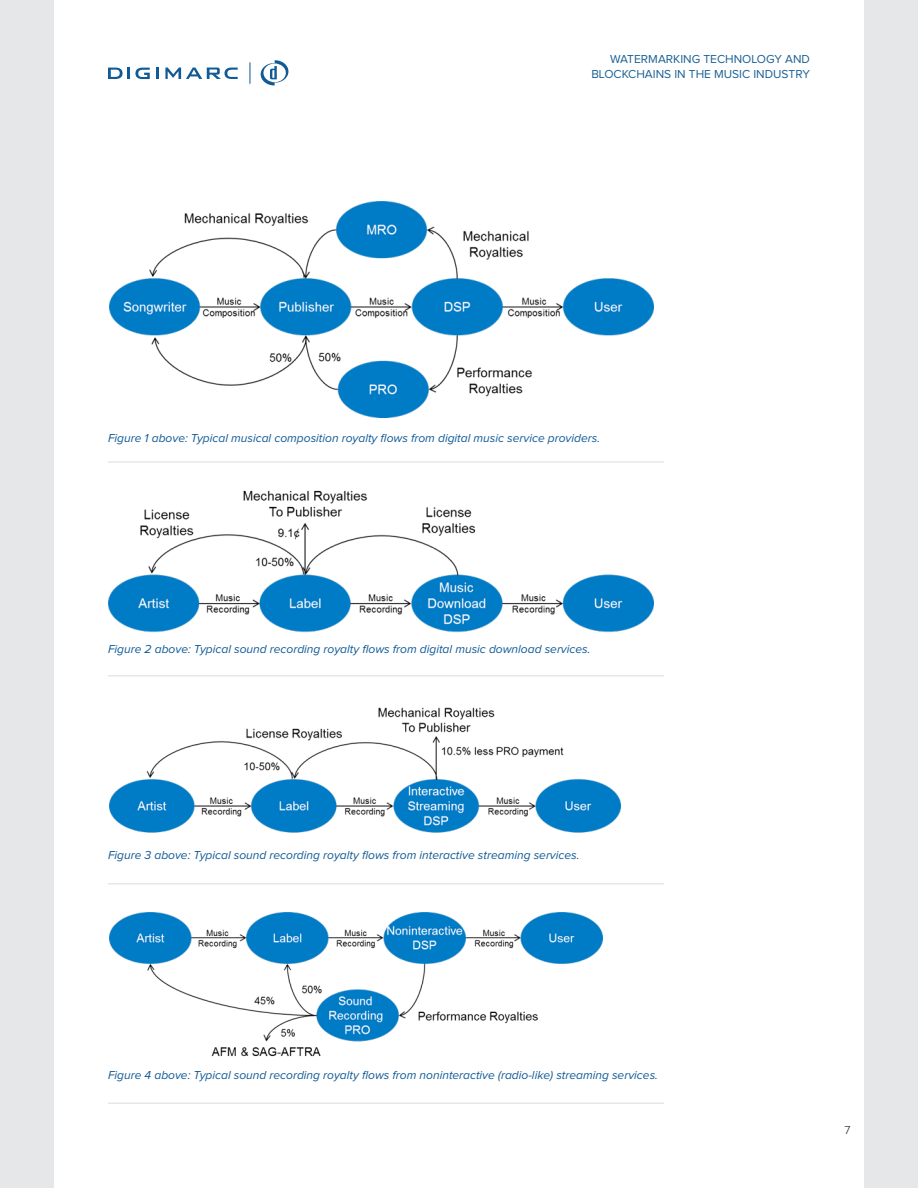
<style>
.page{position:relative;width:918px;height:1188px;background:#fff}
.page>*{position:absolute;margin:0;border:0;box-sizing:border-box;transform-origin:0 0}
.t1{font:italic 12px "Proxima Nova";color:#105a96}
.t2{font:12px/15px "Proxima Nova";color:#1b6194;text-align:right}
.t3{font:300 12px "Proxima Nova";color:#231f20}
</style>
<div class="page">
<div style="left:864px;top:0;width:54px;height:1188px;background:#e6e7e9"></div>
<div style="left:0;top:0;width:54px;height:1188px;background:#e6e7e9"></div>
<svg style="left:156px;top:68px;width:3px;height:11px"></svg>
<svg style="left:108px;top:68px;width:42px;height:11px"></svg>
<svg style="left:165px;top:68px;width:73px;height:11px"></svg>
<svg style="left:261px;top:60px;width:27px;height:25px"></svg>
<svg style="left:249px;top:62px;width:1px;height:22px"></svg>
<img style="left:110px;top:202px;width:543px;height:216px">
<img style="left:108px;top:490px;width:545px;height:143px">
<img style="left:110px;top:707px;width:510px;height:126px">
<img style="left:110px;top:912px;width:492px;height:145px">
<hr style="left:108px;top:461px;width:556px;height:2px;background:#e6e7e9">
<hr style="left:108px;top:675px;width:556px;height:1px;background:#e6e7e9">
<hr style="left:108px;top:883px;width:556px;height:2px;background:#e6e7e9">
<hr style="left:108px;top:1102px;width:556px;height:2px;background:#e6e7e9">
<p class="t2" style="left:591px;top:52px;width:220px">WATERMARKING TECHNOLOGY AND<br>BLOCKCHAINS IN THE MUSIC INDUSTRY</p>
<p class="t1" style="left:108px;top:431px;width:494px">Figure 1 above: Typical musical composition royalty flows from digital music service providers.</p>
<p class="t1" style="left:108px;top:642px;width:484px">Figure 2 above: Typical sound recording royalty flows from digital music download services.</p>
<p class="t1" style="left:108px;top:849px;width:473px">Figure 3 above: Typical sound recording royalty flows from interactive streaming services.</p>
<p class="t1" style="left:108px;top:1068px;width:552px">Figure 4 above: Typical sound recording royalty flows from noninteractive (radio-like) streaming services.</p>
<p class="t3" style="left:844px;top:1123px;width:8px">7</p>
</div>
